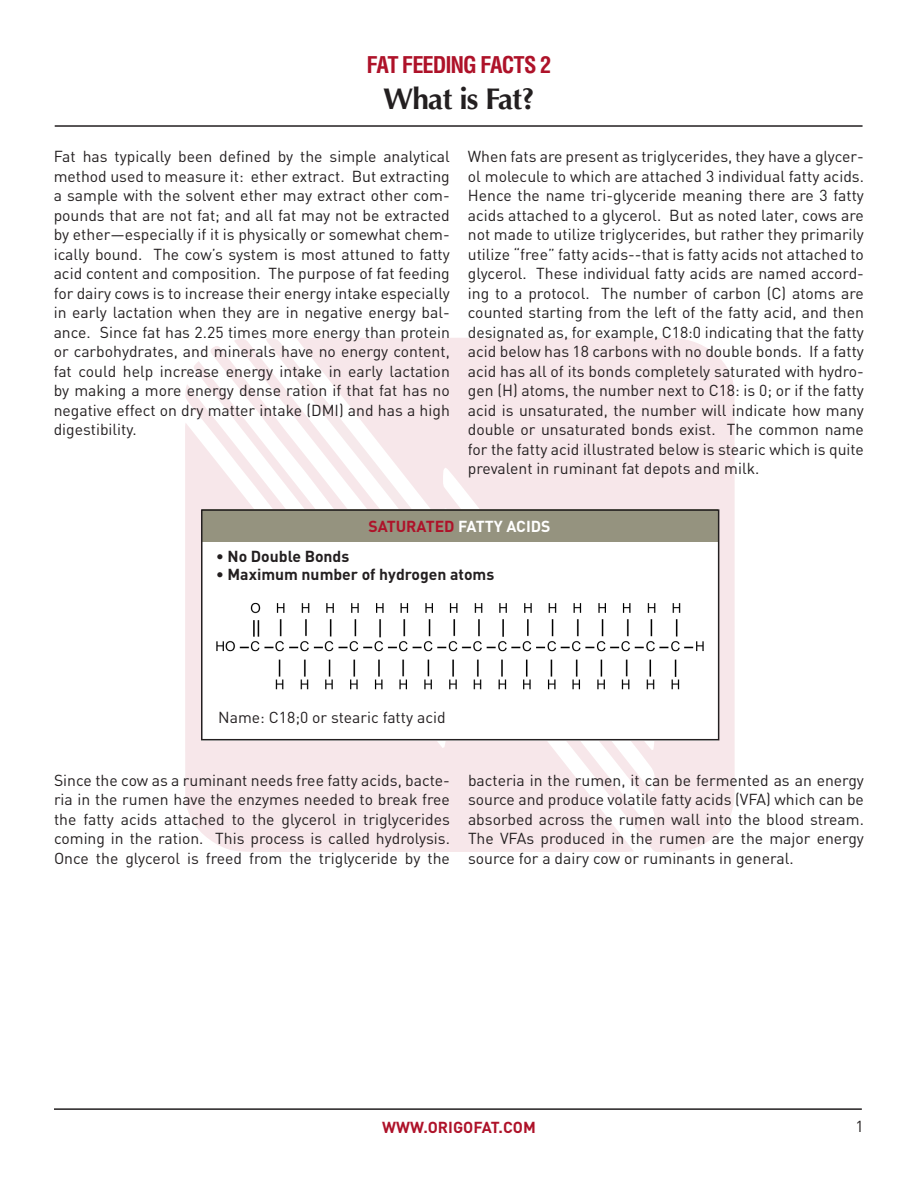
<style>
.page{position:relative;width:918px;height:1188px;background:#fff}
.page>*{position:absolute;margin:0;border:0;box-sizing:border-box;transform-origin:0 0}
.t1{font:700 30px "Optima";letter-spacing:-.025em;color:#231f20}
.t2{font:700 condensed 22.5px "Helvetica";letter-spacing:-.05em;color:#ae1229}
.t3{font:15.75px/19.5px "DIN";color:#231f20;text-align:justify}
.t4{font:700 15.75px "DIN";color:#231f20}
.t5{font:700 15.75px "DIN";color:#fff}
.t6{font:700 15.75px "DIN";color:#ae1229}
.s1{color:#ae1229}
</style>
<div class="page">
<svg style="left:234px;top:338px;width:501px;height:514px;background:#f2e4e7"></svg>
<svg style="left:185px;top:345px;width:449px;height:507px;background:#f7e9ec"></svg>
<svg style="left:266px;top:338px;width:177px;height:171px"></svg>
<div style="left:201px;top:511px;width:517px;height:229px;background:#fff"></div>
<img style="left:216px;top:602px;width:488px;height:88px">
<hr style="left:55px;top:125px;width:808px;height:2px;background:#231f20">
<hr style="left:54px;top:1108px;width:808px;height:2px;background:#231f20">
<div style="left:202px;top:509px;width:516px;height:33px;background:#95937f"></div>
<div style="left:201px;top:509px;width:518px;height:231px;border:2px solid #231f20"></div>
<p class="t2" style="left:367px;top:51px;width:186px">FAT FEEDING FACTS 2</p>
<p class="t1" style="left:383px;top:81px;width:153px">What is Fat?</p>
<p class="t3" style="left:54px;top:147px;width:398px">Fat has typically been defined by the simple analytical method used to measure it: ether extract. But extracting a sample with the solvent ether may extract other com&shy;pounds that are not fat; and all fat may not be extracted by ether—especially if it is physically or somewhat chem&shy;ically bound. The cow’s system is most attuned to fatty acid content and composition. The purpose of fat feeding for dairy cows is to increase their energy intake especially in early lactation when they are in negative energy bal&shy;ance. Since fat has 2.25 times more energy than protein or carbohydrates, and minerals have no energy content, fat could help increase energy intake in early lactation by making a more energy dense ration if that fat has no negative effect on dry matter intake (DMI) and has a high digestibility.</p>
<p class="t3" style="left:468px;top:147px;width:398px">When fats are present as triglycerides, they have a glycer&shy;ol molecule to which are attached 3 individual fatty acids.<br>Hence the name tri-glyceride meaning there are 3 fatty acids attached to a glycerol. But as noted later, cows are not made to utilize triglycerides, but rather they primarily utilize “free” fatty acids--that is fatty acids not attached to glycerol. These individual fatty acids are named accord&shy;ing to a protocol. The number of carbon (C) atoms are counted starting from the left of the fatty acid, and then designated as, for example, C18:0 indicating that the fatty acid below has 18 carbons with no double bonds. If a fatty acid has all of its bonds completely saturated with hydro&shy;gen (H) atoms, the number next to C18: is 0; or if the fatty acid is unsaturated, the number will indicate how many double or unsaturated bonds exist. The common name for the fatty acid illustrated below is stearic which is quite prevalent in ruminant fat depots and milk.</p>
<p class="t5" style="left:368px;top:516px;width:184px"><span class="s1">SATURATED</span> FATTY ACIDS</p>
<p class="t4" style="left:216px;top:546px;width:135px">• No Double Bonds</p>
<p class="t4" style="left:216px;top:564px;width:280px">• Maximum number of hydrogen atoms</p>
<p class="t3" style="left:218px;top:707px;width:229px">Name: C18;0 or stearic fatty acid</p>
<p class="t3" style="left:54px;top:770px;width:398px">Since the cow as a ruminant needs free fatty acids, bacte&shy;ria in the rumen have the enzymes needed to break free the fatty acids attached to the glycerol in triglycerides coming in the ration. This process is called hydrolysis.<br>Once the glycerol is freed from the triglyceride by the</p>
<p class="t3" style="left:468px;top:770px;width:398px">bacteria in the rumen, it can be fermented as an energy source and produce volatile fatty acids (VFA) which can be absorbed across the rumen wall into the blood stream.<br>The VFAs produced in the rumen are the major energy source for a dairy cow or ruminants in general.</p>
<p class="t6" style="left:382px;top:1117px;width:155px">WWW.ORIGOFAT.COM</p>
<p class="t3" style="left:855px;top:1117px;width:10px">1</p>
</div>
